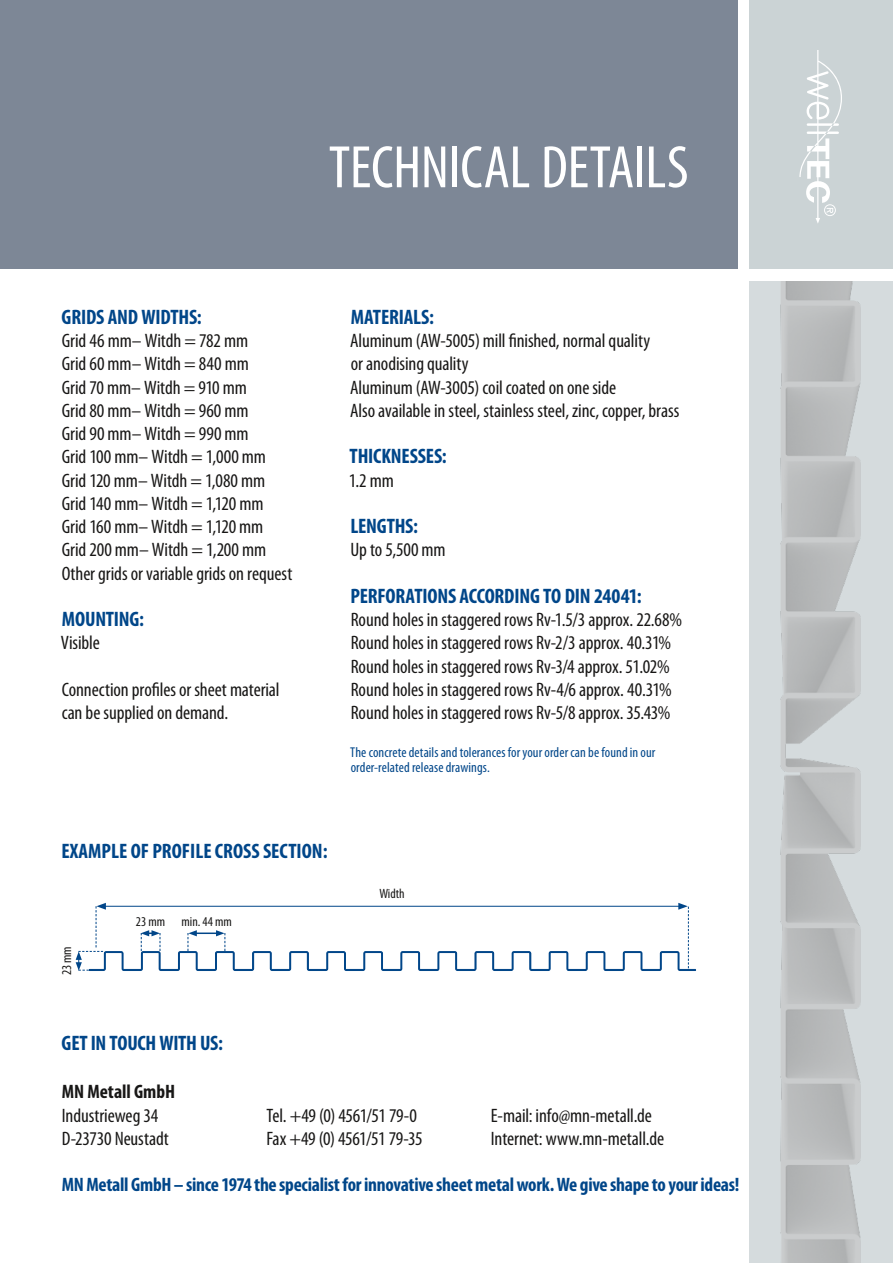
<style>
.page{position:relative;width:893px;height:1263px;background:#fff}
.page>*{position:absolute;margin:0;border:0;box-sizing:border-box;transform-origin:0 0}
.t1{font:condensed 60.45px "Myriad Pro";letter-spacing:-.005em;color:#fff}
.t2{font:700 condensed 21px "Myriad Pro";letter-spacing:-.01em;color:#014689}
.t3{font:condensed 19.5px/23.2px "Myriad Pro";letter-spacing:-.005em;color:#181716}
.t4{font:700 condensed 19.5px "Myriad Pro";letter-spacing:-.015em;color:#014689}
.t5{font:condensed 19.5px "Myriad Pro";letter-spacing:-.025em;color:#181716}
.t6{font:700 condensed 19.5px "Myriad Pro";color:#181716}
.t7{font:condensed 14.25px/15px "Myriad Pro";letter-spacing:.005em;color:#014689}
.t8{font:condensed 13.5px "Myriad Pro";color:#181716}
</style>
<div class="page">
<div style="left:0;top:0;width:738px;height:268px;background:#7d8796"></div>
<div style="left:750px;top:0;width:143px;height:268px;background:#cbd3d5"></div>
<svg style="left:750px;top:282px;width:143px;height:981px;background:#c7cbcc"></svg>
<svg style="left:76px;top:903px;width:620px;height:68px"></svg>
<svg style="left:799px;top:50px;width:43px;height:173px"></svg>
<h1 class="t1" style="left:329px;top:135px;width:361px">TECHNICAL DETAILS</h1>
<p class="t2" style="left:62px;top:304px;width:142px">GRIDS AND WIDTHS:</p>
<p class="t3" style="left:62px;top:329px;width:232px">Grid 46 mm– Witdh = 782 mm<br>Grid 60 mm– Witdh = 840 mm<br>Grid 70 mm– Witdh = 910 mm<br>Grid 80 mm– Witdh = 960 mm<br>Grid 90 mm– Witdh = 990 mm<br>Grid 100 mm– Witdh = 1,000 mm<br>Grid 120 mm– Witdh = 1,080 mm<br>Grid 140 mm– Witdh = 1,120 mm<br>Grid 160 mm– Witdh = 1,120 mm<br>Grid 200 mm– Witdh = 1,200 mm<br>Other grids or variable grids on request</p>
<p class="t2" style="left:62px;top:606px;width:84px">MOUNTING:</p>
<p class="t3" style="left:61px;top:632px;width:41px">Visible</p>
<p class="t3" style="left:62px;top:678px;width:219px">Connection profiles or sheet material can be supplied on demand.</p>
<p class="t2" style="left:351px;top:304px;width:85px">MATERIALS:</p>
<p class="t3" style="left:350px;top:329px;width:331px">Aluminum (AW-5005) mill finished, normal quality<br>or anodising quality<br>Aluminum (AW-3005) coil coated on one side<br>Also available in steel, stainless steel, zinc, copper, brass</p>
<p class="t2" style="left:350px;top:443px;width:99px">THICKNESSES:</p>
<p class="t3" style="left:349px;top:469px;width:47px">1.2 mm</p>
<p class="t2" style="left:350px;top:513px;width:69px">LENGTHS:</p>
<p class="t3" style="left:351px;top:539px;width:97px">Up to 5,500 mm</p>
<p class="t2" style="left:350px;top:583px;width:293px">PERFORATIONS ACCORDING TO DIN 24041:</p>
<p class="t3" style="left:351px;top:608px;width:333px">Round holes in staggered rows Rv-1.5/3 approx. 22.68% Round holes in staggered rows Rv-2/3 approx. 40.31% Round holes in staggered rows Rv-3/4 approx. 51.02% Round holes in staggered rows Rv-4/6 approx. 40.31% Round holes in staggered rows Rv-5/8 approx. 35.43%</p>
<p class="t7" style="left:350px;top:745px;width:307px">The concrete details and tolerances for your order can be found in our order-related release drawings.</p>
<p class="t2" style="left:62px;top:838px;width:268px">EXAMPLE OF PROFILE CROSS SECTION:</p>
<p class="t8" style="left:59px;top:975px;width:31px;rotate:-90deg">23 mm</p>
<p class="t8" style="left:136px;top:914px;width:31px">23 mm</p>
<p class="t8" style="left:182px;top:914px;width:52px">min. 44 mm</p>
<p class="t8" style="left:379px;top:886px;width:27px">Width</p>
<p class="t2" style="left:62px;top:1030px;width:163px">GET IN TOUCH WITH US:</p>
<p class="t6" style="left:62px;top:1079px;width:115px">MN Metall GmbH</p>
<p class="t3" style="left:62px;top:1104px;width:98px">Industrieweg 34</p>
<p class="t5" style="left:267px;top:1104px;width:152px">Tel. +49 (0) 4561/51 79-0</p>
<p class="t3" style="left:491px;top:1104px;width:163px">E-mail: info@mn-metall.de</p>
<p class="t3" style="left:62px;top:1127px;width:108px">D-23730 Neustadt</p>
<p class="t5" style="left:267px;top:1128px;width:158px">Fax +49 (0) 4561/51 79-35</p>
<p class="t3" style="left:491px;top:1127px;width:175px">Internet: www.mn-metall.de</p>
<p class="t4" style="left:62px;top:1172px;width:679px">MN Metall GmbH – since 1974 the specialist for innovative sheet metal work. We give shape to your ideas!</p>
</div>
